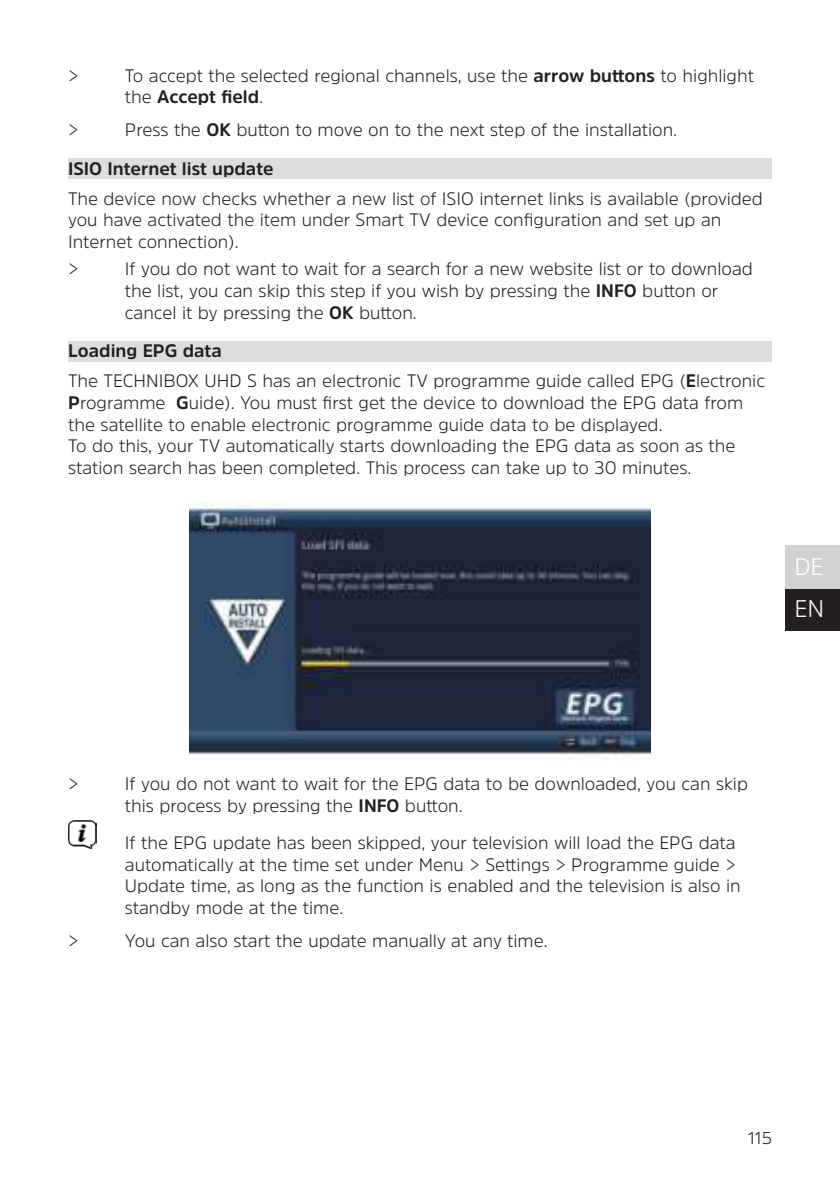
<style>
.page{position:relative;width:840px;height:1191px;background:#fff}
.page>*{position:absolute;margin:0;border:0;box-sizing:border-box;transform-origin:0 0}
.t1{font:300 24px/42px "Amsi Pro";color:#fff}
.t2{font:300 18px/21.6px "Amsi Pro";color:#231f20}
.t3{font:300 17px "Amsi Pro";color:#231f20}
.s1{font-weight:700}
</style>
<div class="page">
<div style="left:785px;top:587px;width:54px;height:44px;background:#231f20"></div>
<div style="left:785px;top:545px;width:54px;height:43px;background:#d1d2d4"></div>
<div style="left:68px;top:158px;width:703px;height:21px;background:#dcdddf"></div>
<div style="left:68px;top:341px;width:703px;height:21px;background:#dcdddf"></div>
<img style="left:189px;top:501px;width:461px;height:258px">
<img style="left:68px;top:821px;width:28px;height:28px">
<p class="t2" style="left:68px;top:64px;width:12px">&gt;</p>
<p class="t2" style="left:125px;top:64px;width:630px">To accept the selected regional channels, use the <span class="s1">arrow buttons</span> to highlight the <span class="s1">Accept field</span>.</p>
<p class="t2" style="left:68px;top:119px;width:12px">&gt;</p>
<p class="t2" style="left:68px;top:110px;width:610px;line-height:38.6px;text-indent:57px">Press the <span class="s1">OK</span> button to move on to the next step of the installation.<br><span class="s1">ISIO Internet list update</span></p>
<p class="t2" style="left:68px;top:187px;width:696px">The device now checks whether a new list of ISIO internet links is available (provided you have activated the item under Smart TV device configuration and set up an<br>Internet connection).</p>
<p class="t2" style="left:68px;top:258px;width:12px">&gt;</p>
<p class="t2" style="left:125px;top:258px;width:629px">If you do not want to wait for a search for a new website list or to download the list, you can skip this step if you wish by pressing the <span class="s1">INFO</span> button or cancel it by pressing the <span class="s1">OK</span> button.</p>
<p class="t2" style="left:68px;top:336px;width:698px;line-height:30px"><span class="s1">Loading EPG data<br></span>The TECHNIBOX UHD S has an electronic TV programme guide called EPG (<span class="s1">E</span>lectronic</p>
<p class="t2" style="left:68px;top:391px;width:676px"><span class="s1">P</span>rogramme <span class="s1">G</span>uide). You must first get the device to download the EPG data from the satellite to enable electronic programme guide data to be displayed.<br>To do this, your TV automatically starts downloading the EPG data as soon as the station search has been completed. This process can take up to 30 minutes.</p>
<h1 class="t1" style="left:794px;top:545px;width:31px">DE<br>EN</h1>
<p class="t2" style="left:68px;top:772px;width:12px">&gt;</p>
<p class="t2" style="left:125px;top:772px;width:624px">If you do not want to wait for the EPG data to be downloaded, you can skip this process by pressing the <span class="s1">INFO</span> button.</p>
<p class="t2" style="left:125px;top:831px;width:617px">If the EPG update has been skipped, your television will load the EPG data automatically at the time set under Menu &gt; Settings &gt; Programme guide &gt; Update time, as long as the function is enabled and the television is also in standby mode at the time.</p>
<p class="t2" style="left:68px;top:929px;width:12px">&gt;</p>
<p class="t2" style="left:125px;top:929px;width:424px">You can also start the update manually at any time.</p>
<p class="t3" style="left:747px;top:1129px;width:26px">115</p>
</div>
